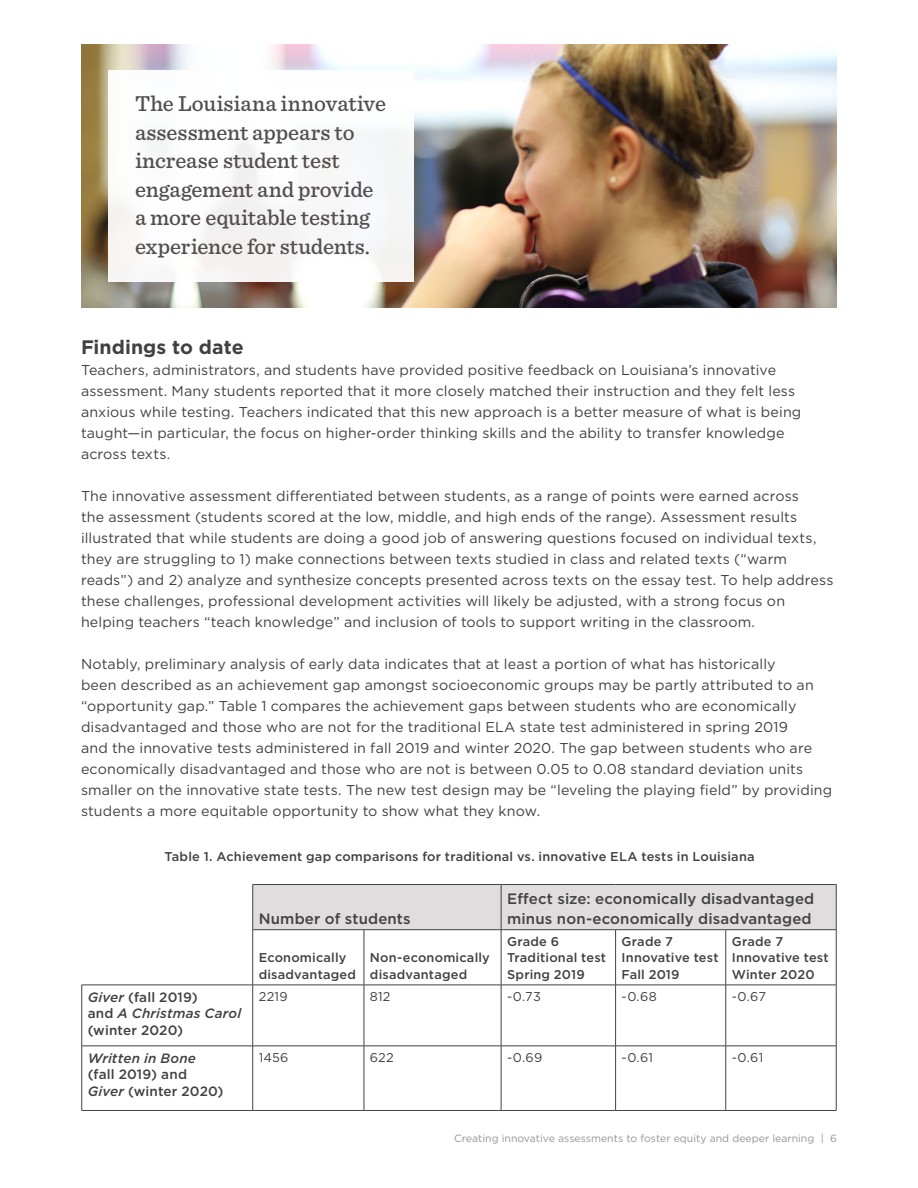
<style>
.page{position:relative;width:918px;height:1188px;background:#fff}
.page>*{position:absolute;margin:0;border:0;box-sizing:border-box;transform-origin:0 0}
.t1{font:500 22.5px/28.5px "Sentinel";color:#524d4e}
.t2{font:700 19.5px "Gotham";letter-spacing:.005em;color:#414042}
.t3{font:500 15px/19.5px "Gotham";letter-spacing:.01em;color:#414042}
.t4{font:14.25px/21px "Gotham";letter-spacing:.01em;color:#414042}
.t5{font:500 13.5px/16.5px "Gotham";letter-spacing:.01em;color:#414042}
.t6{font:italic 500 13.5px "Gotham";letter-spacing:.01em;color:#414042}
.t7{font:500 12.75px/16.5px "Gotham";letter-spacing:.015em;color:#414042}
.t8{font:12.75px "Gotham";letter-spacing:.02em;color:#414042}
.t9{font:10.5px "Gotham";color:#939598}
.s1{font-style:italic}
</style>
<div class="page">
<div style="left:253px;top:885px;width:583px;height:44px;background:#dfdddd"></div>
<hr style="left:253px;top:929px;width:111px;height:1px;background:#454243">
<hr style="left:364px;top:929px;width:137px;height:1px;background:#454243">
<hr style="left:501px;top:929px;width:115px;height:1px;background:#454243">
<hr style="left:616px;top:929px;width:110px;height:1px;background:#454243">
<hr style="left:726px;top:929px;width:110px;height:1px;background:#454243">
<hr style="left:82px;top:985px;width:171px;height:1px;background:#454243">
<hr style="left:253px;top:985px;width:111px;height:1px;background:#454243">
<hr style="left:364px;top:985px;width:137px;height:1px;background:#454243">
<hr style="left:501px;top:985px;width:115px;height:1px;background:#454243">
<hr style="left:616px;top:985px;width:110px;height:1px;background:#454243">
<hr style="left:726px;top:985px;width:110px;height:1px;background:#454243">
<hr style="left:82px;top:1046px;width:171px;height:1px;background:#454243">
<hr style="left:253px;top:1046px;width:111px;height:1px;background:#454243">
<hr style="left:364px;top:1046px;width:137px;height:1px;background:#454243">
<hr style="left:501px;top:1046px;width:115px;height:1px;background:#454243">
<hr style="left:616px;top:1046px;width:110px;height:1px;background:#454243">
<hr style="left:726px;top:1046px;width:110px;height:1px;background:#454243">
<hr style="left:82px;top:1110px;width:171px;height:1px;background:#454243">
<hr style="left:253px;top:1110px;width:111px;height:1px;background:#454243">
<hr style="left:364px;top:1110px;width:137px;height:1px;background:#454243">
<hr style="left:501px;top:1110px;width:115px;height:1px;background:#454243">
<hr style="left:616px;top:1110px;width:110px;height:1px;background:#454243">
<hr style="left:726px;top:1110px;width:110px;height:1px;background:#454243">
<hr style="left:252px;top:885px;width:1px;height:45px;background:#454243">
<hr style="left:501px;top:885px;width:1px;height:45px;background:#454243">
<hr style="left:252px;top:930px;width:1px;height:55px;background:#454243">
<hr style="left:364px;top:930px;width:1px;height:55px;background:#454243">
<hr style="left:501px;top:930px;width:1px;height:55px;background:#454243">
<hr style="left:615px;top:930px;width:1px;height:55px;background:#454243">
<hr style="left:726px;top:930px;width:1px;height:55px;background:#454243">
<hr style="left:252px;top:985px;width:1px;height:61px;background:#454243">
<hr style="left:364px;top:985px;width:1px;height:61px;background:#454243">
<hr style="left:501px;top:985px;width:1px;height:61px;background:#454243">
<hr style="left:615px;top:985px;width:1px;height:61px;background:#454243">
<hr style="left:726px;top:985px;width:1px;height:61px;background:#454243">
<hr style="left:252px;top:1046px;width:1px;height:64px;background:#454243">
<hr style="left:364px;top:1046px;width:1px;height:64px;background:#454243">
<hr style="left:501px;top:1046px;width:1px;height:64px;background:#454243">
<hr style="left:615px;top:1046px;width:1px;height:64px;background:#454243">
<hr style="left:726px;top:1046px;width:1px;height:64px;background:#454243">
<hr style="left:253px;top:884px;width:111px;height:1px;background:#454243">
<hr style="left:364px;top:884px;width:137px;height:1px;background:#454243">
<hr style="left:501px;top:884px;width:115px;height:1px;background:#454243">
<hr style="left:616px;top:884px;width:110px;height:1px;background:#454243">
<hr style="left:726px;top:884px;width:110px;height:1px;background:#454243">
<hr style="left:836px;top:885px;width:1px;height:45px;background:#454243">
<hr style="left:836px;top:930px;width:1px;height:55px;background:#454243">
<hr style="left:836px;top:985px;width:1px;height:61px;background:#454243">
<hr style="left:836px;top:1046px;width:1px;height:64px;background:#454243">
<hr style="left:81px;top:985px;width:1px;height:61px;background:#454243">
<hr style="left:81px;top:1046px;width:1px;height:64px;background:#454243">
<img style="left:81px;top:44px;width:756px;height:264px">
<div style="left:108px;top:70px;width:306px;height:212px;background:#fff"></div>
<h1 class="t1" style="left:135px;top:88px;width:253px">The Louisiana innovative assessment appears to increase student test engagement and provide a more equitable testing experience for students.</h1>
<h2 class="t2" style="left:81px;top:335px;width:164px">Findings to date</h2>
<p class="t4" style="left:81px;top:360px;width:722px">Teachers, administrators, and students have provided positive feedback on Louisiana’s innovative assessment. Many students reported that it more closely matched their instruction and they felt less anxious while testing. Teachers indicated that this new approach is a better measure of what is being taught—in particular, the focus on higher-order thinking skills and the ability to transfer knowledge across texts.</p>
<p class="t4" style="left:81px;top:486px;width:754px">The innovative assessment differentiated between students, as a range of points were earned across<br>the assessment (students scored at the low, middle, and high ends of the range). Assessment results illustrated that while students are doing a good job of answering questions focused on individual texts, they are struggling to 1) make connections between texts studied in class and related texts (“warm reads”) and 2) analyze and synthesize concepts presented across texts on the essay test. To help address these challenges, professional development activities will likely be adjusted, with a strong focus on helping teachers “teach knowledge” and inclusion of tools to support writing in the classroom.</p>
<p class="t4" style="left:81px;top:654px;width:753px">Notably, preliminary analysis of early data indicates that at least a portion of what has historically<br>been described as an achievement gap amongst socioeconomic groups may be partly attributed to an “opportunity gap.” Table 1 compares the achievement gaps between students who are economically disadvantaged and those who are not for the traditional ELA state test administered in spring 2019<br>and the innovative tests administered in fall 2019 and winter 2020. The gap between students who are economically disadvantaged and those who are not is between 0.05 to 0.08 standard deviation units smaller on the innovative state tests. The new test design may be “leveling the playing field” by providing students a more equitable opportunity to show what they know.</p>
<p class="t7" style="left:164px;top:848px;width:592px">Table 1. Achievement gap comparisons for traditional vs. innovative ELA tests in Louisiana</p>
<p class="t3" style="left:259px;top:908px;width:154px">Number of students</p>
<p class="t7" style="left:259px;top:949px;width:99px">Economically disadvantaged</p>
<p class="t7" style="left:370px;top:949px;width:121px">Non-economically disadvantaged</p>
<p class="t3" style="left:507px;top:889px;width:309px">Effect size: economically disadvantaged minus non-economically disadvantaged</p>
<p class="t7" style="left:507px;top:933px;width:101px">Grade 6<br>Traditional test<br>Spring 2019</p>
<p class="t7" style="left:622px;top:933px;width:99px">Grade 7<br>Innovative test<br>Fall 2019</p>
<p class="t7" style="left:732px;top:933px;width:99px">Grade 7<br>Innovative test<br>Winter 2020</p>
<p class="t5" style="left:88px;top:989px;width:155px"><span class="s1">Giver</span> (fall 2019)<br>and <span class="s1">A Christmas Carol </span>(winter 2020)</p>
<p class="t8" style="left:259px;top:988px;width:31px">2219</p>
<p class="t8" style="left:370px;top:988px;width:22px">812</p>
<p class="t8" style="left:507px;top:988px;width:35px">-0.73</p>
<p class="t8" style="left:622px;top:988px;width:37px">-0.68</p>
<p class="t8" style="left:732px;top:988px;width:36px">-0.67</p>
<p class="t6" style="left:88px;top:1049px;width:110px">Written in Bone</p>
<p class="t5" style="left:88px;top:1066px;width:137px">(fall 2019) and<br><span class="s1">Giver</span> (winter 2020)</p>
<p class="t8" style="left:259px;top:1049px;width:31px">1456</p>
<p class="t8" style="left:370px;top:1049px;width:25px">622</p>
<p class="t8" style="left:507px;top:1049px;width:37px">-0.69</p>
<p class="t8" style="left:622px;top:1049px;width:33px">-0.61</p>
<p class="t8" style="left:732px;top:1049px;width:33px">-0.61</p>
<p class="t9" style="left:454px;top:1132px;width:384px">Creating innovative assessments to foster equity and deeper learning | 6</p>
</div>
